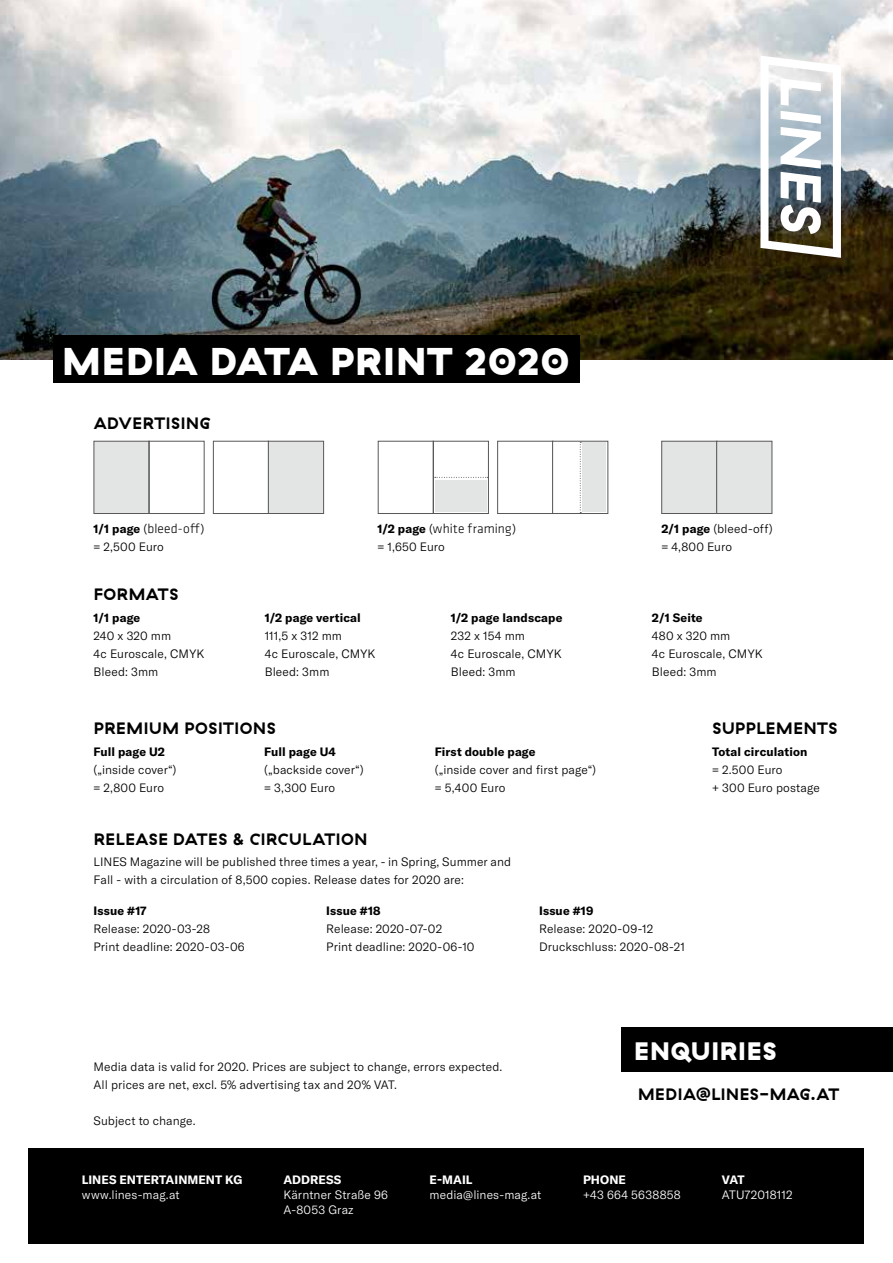
<style>
.page{position:relative;width:893px;height:1263px;background:#fff}
.page>*{position:absolute;margin:0;border:0;box-sizing:border-box;transform-origin:0 0}
.t1{font:900 38.7px "GT Haptik";letter-spacing:.015em;color:#fff}
.t2{font:900 25.35px "GT Haptik";letter-spacing:.03em;color:#fff}
.t3{font:700 16.5px "GT Haptik";letter-spacing:.035em;color:#000}
.t4{font:300 13.5px "Klavika";letter-spacing:.01em;color:#000}
.t5{font:300 12px/18px "GT America";letter-spacing:.005em;color:#000}
.t6{font:700 12px "GT America";letter-spacing:.01em;color:#000}
.t7{font:300 12px/15px "GT America";letter-spacing:.015em;color:#fff}
.t8{font:700 12px "GT America";letter-spacing:.005em;color:#fff}
.s1{font-family:"GT America";font-weight:700;font-size:12px}
.s2{font-family:"GT America";font-size:12px}
.s3{font-weight:700}
</style>
<div class="page">
<img style="left:0;top:0;width:893px;height:359px">
<div style="left:53px;top:335px;width:526px;height:48px;background:#000"></div>
<div style="left:622px;top:1027px;width:271px;height:44px;background:#000"></div>
<div style="left:94px;top:441px;width:56px;height:73px;background:#e3e4e4;border:1px solid #58585a"></div>
<div style="left:661px;top:441px;width:56px;height:73px;background:#e3e4e4;border:1px solid #58585a"></div>
<div style="left:378px;top:441px;width:56px;height:73px;background:#fff;border:1px solid #58585a"></div>
<div style="left:213px;top:441px;width:56px;height:73px;background:#fff;border:1px solid #58585a"></div>
<div style="left:497px;top:441px;width:56px;height:73px;background:#fff;border:1px solid #58585a"></div>
<div style="left:149px;top:441px;width:56px;height:73px;border:1px solid #58585a"></div>
<div style="left:716px;top:441px;width:56px;height:73px;background:#e3e4e4;border:1px solid #58585a"></div>
<div style="left:433px;top:441px;width:56px;height:73px;border:1px solid #58585a"></div>
<div style="left:268px;top:441px;width:56px;height:73px;background:#e3e4e4;border:1px solid #58585a"></div>
<div style="left:552px;top:441px;width:56px;height:73px;background:#fff;border:1px solid #58585a"></div>
<div style="left:435px;top:480px;width:51px;height:31px;background:#e3e4e4"></div>
<div style="left:583px;top:443px;width:23px;height:69px;background:#e3e4e4"></div>
<svg style="left:435px;top:477px;width:53px;height:1px"></svg>
<svg style="left:580px;top:442px;width:1px;height:71px"></svg>
<div style="left:29px;top:1149px;width:835px;height:95px;background:#000"></div>
<svg style="left:760px;top:56px;width:81px;height:202px"></svg>
<h1 class="t1" style="left:62px;top:336px;width:509px">MEDIA DATA PRINT 2020</h1>
<h3 class="t3" style="left:94px;top:412px;width:118px">ADVERTISING</h3>
<p class="t4" style="left:94px;top:521px;width:112px"><span class="s1">1/1 page</span> <span class="s2">(</span>bleed-off<span class="s2">)</span></p>
<p class="t5" style="left:94px;top:538px;width:72px">= 2,500 Euro</p>
<h3 class="t3" style="left:94px;top:584px;width:86px">FORMATS</h3>
<p class="t6" style="left:94px;top:610px;width:48px">1/1 page</p>
<p class="t5" style="left:94px;top:627px;width:112px">240 x 320 mm<br>4c Euroscale, CMYK<br>Bleed: 3mm</p>
<p class="t4" style="left:377px;top:521px;width:140px"><span class="s1">1/2 page</span> <span class="s2">(</span>white framing<span class="s2">)</span></p>
<p class="t5" style="left:377px;top:538px;width:69px">= 1,650 Euro</p>
<p class="t6" style="left:265px;top:610px;width:98px">1/2 page vertical</p>
<p class="t5" style="left:265px;top:627px;width:112px">111,5 x 312 mm<br>4c Euroscale, CMYK<br>Bleed: 3mm</p>
<p class="t6" style="left:451px;top:610px;width:113px">1/2 page landscape</p>
<p class="t5" style="left:451px;top:627px;width:112px">232 x 154 mm<br>4c Euroscale, CMYK<br>Bleed: 3mm</p>
<h3 class="t3" style="left:94px;top:717px;width:184px">PREMIUM POSITIONS</h3>
<p class="t6" style="left:94px;top:744px;width:73px">Full page U2</p>
<p class="t5" style="left:94px;top:760px;width:84px">(„inside cover“) = 2,800 Euro</p>
<p class="t6" style="left:264px;top:744px;width:73px">Full page U4</p>
<p class="t5" style="left:264px;top:760px;width:101px">(„backside cover“) = 3,300 Euro</p>
<h3 class="t3" style="left:94px;top:828px;width:275px">RELEASE DATES &amp; CIRCULATION</h3>
<p class="t6" style="left:435px;top:744px;width:102px">First double page</p>
<p class="t5" style="left:435px;top:760px;width:163px">(„inside cover and first page“) = 5,400 Euro</p>
<p class="t5" style="left:94px;top:853px;width:419px">LINES Magazine will be published three times a year, - in Spring, Summer and<br>Fall - with a circulation of 8,500 copies. Release dates for 2020 are:</p>
<p class="t5" style="left:661px;top:519px;width:113px"><span class="s3">2/1 page</span> (bleed-off) = 4,800 Euro</p>
<p class="t6" style="left:652px;top:610px;width:52px">2/1 Seite</p>
<p class="t5" style="left:652px;top:627px;width:112px">480 x 320 mm<br>4c Euroscale, CMYK<br>Bleed: 3mm</p>
<h3 class="t3" style="left:712px;top:717px;width:127px">SUPPLEMENTS</h3>
<p class="t6" style="left:712px;top:744px;width:97px">Total circulation</p>
<p class="t5" style="left:712px;top:760px;width:109px">= 2.500 Euro<br>+ 300 Euro postage</p>
<p class="t6" style="left:94px;top:904px;width:55px">Issue #17</p>
<p class="t5" style="left:94px;top:920px;width:153px">Release: 2020-03-28<br>Print deadline: 2020-03-06</p>
<p class="t6" style="left:326px;top:904px;width:56px">Issue #18</p>
<p class="t5" style="left:326px;top:920px;width:150px">Release: 2020-07-02<br>Print deadline: 2020-06-10</p>
<p class="t5" style="left:94px;top:1058px;width:410px">Media data is valid for 2020. Prices are subject to change, errors expected.<br>All prices are net, excl. 5% advertising tax and 20% VAT.</p>
<p class="t5" style="left:94px;top:1112px;width:103px">Subject to change.</p>
<p class="t6" style="left:539px;top:904px;width:56px">Issue #19</p>
<p class="t5" style="left:539px;top:920px;width:147px">Release: 2020-09-12<br>Druckschluss: 2020-08-21</p>
<h2 class="t2" style="left:634px;top:1034px;width:144px">ENQUIRIES</h2>
<h3 class="t3" style="left:638px;top:1084px;width:203px">MEDIA@LINES-MAG.AT</h3>
<p class="t8" style="left:82px;top:1172px;width:162px">LINES ENTERTAINMENT KG</p>
<p class="t7" style="left:82px;top:1188px;width:99px">www.lines-mag.at</p>
<p class="t8" style="left:283px;top:1172px;width:60px">ADDRESS</p>
<p class="t7" style="left:283px;top:1188px;width:106px">Kärntner Straße 96<br>A-8053 Graz</p>
<p class="t8" style="left:430px;top:1172px;width:44px">E-MAIL</p>
<p class="t7" style="left:430px;top:1188px;width:113px">media@lines-mag.at</p>
<p class="t8" style="left:583px;top:1172px;width:44px">PHONE</p>
<p class="t7" style="left:583px;top:1188px;width:99px">+43 664 5638858</p>
<p class="t8" style="left:722px;top:1172px;width:24px">VAT</p>
<p class="t7" style="left:722px;top:1188px;width:72px">ATU72018112</p>
</div>
